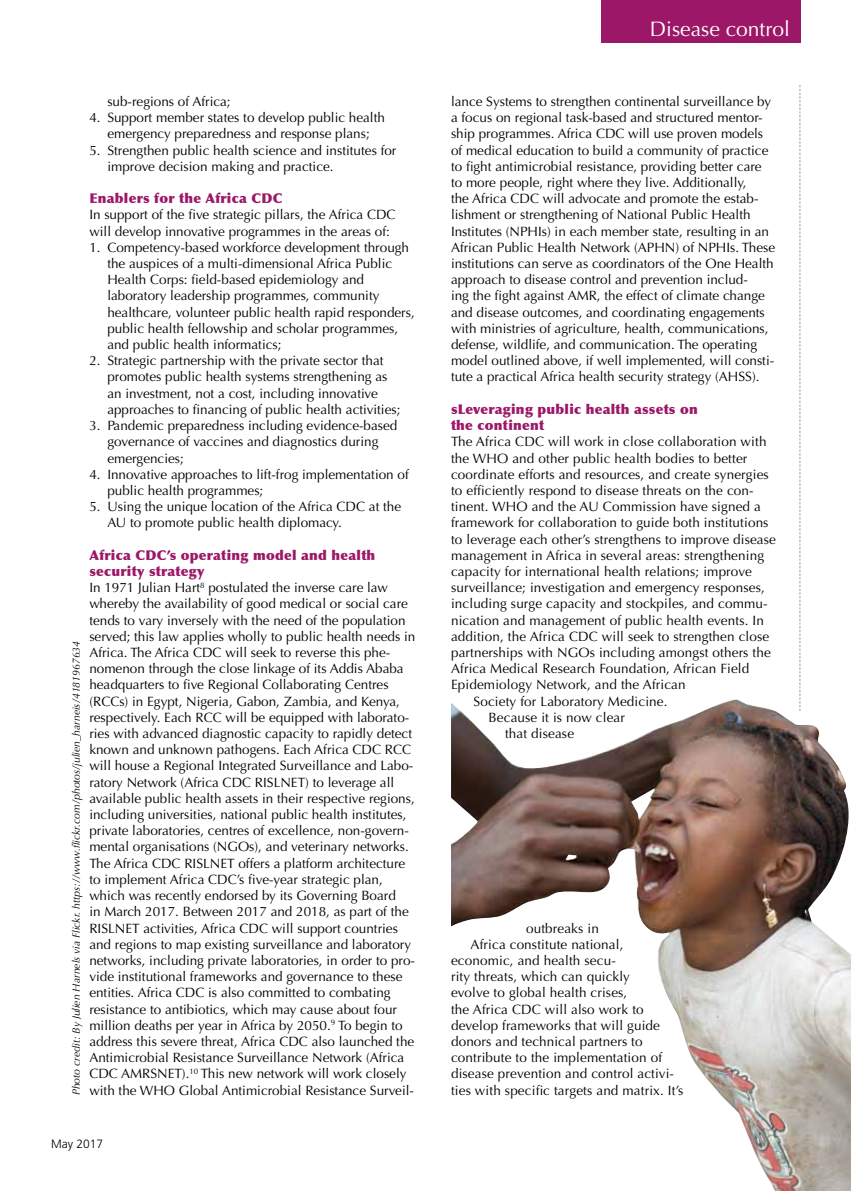
<style>
.page{position:relative;width:851px;height:1191px;background:#fff}
.page>*{position:absolute;margin:0;border:0;box-sizing:border-box;transform-origin:0 0}
.t1{font:21px "Optima";color:#fff}
.t2{font:13.5px/16.2px "Optima";color:#000}
.t3{font:900 13.5px/16.2px "Optima";letter-spacing:.02em;color:#9c1767}
.t4{font:300 12px "Frutiger LT Std";color:#000}
.t5{font:italic 10.5px "Optima";color:#000}
.s1{font-weight:900;color:#9c1767}
</style>
<div class="page">
<svg style="left:799px;top:85px;width:1px;height:614px"></svg>
<div style="left:600px;top:0;width:200px;height:43px;background:#9c1767"></div>
<img style="left:451px;top:699px;width:399px;height:492px">
<p class="t2" style="left:107px;top:93px;width:125px">sub-regions of Africa;</p>
<p class="t2" style="left:89px;top:110px;width:297px;text-align:center">4. Support member states to develop public health emergency preparedness and response plans;</p>
<p class="t2" style="left:107px;top:142px;width:290px;text-indent:-18px">5. Strengthen public health science and institutes for improve decision making and practice.</p>
<p class="t3" style="left:89px;top:190px;width:195px">Enablers for the Africa CDC</p>
<p class="t2" style="left:89px;top:207px;width:308px">In support of the five strategic pillars, the Africa CDC will develop innovative programmes in the areas of:</p>
<p class="t2" style="left:107px;top:239px;width:309px;text-indent:-18px">1. Competency-based workforce development through the auspices of a multi-dimensional Africa Public Health Corps: field-based epidemiology and laboratory leadership programmes, community healthcare, volunteer public health rapid responders, public health fellowship and scholar programmes, and public health informatics;</p>
<p class="t2" style="left:107px;top:353px;width:294px;text-indent:-18px">2. Strategic partnership with the private sector that promotes public health systems strengthening as an investment, not a cost, including innovative approaches to financing of public health activities;</p>
<p class="t2" style="left:107px;top:417px;width:291px;text-indent:-18px">3. Pandemic preparedness including evidence-based governance of vaccines and diagnostics during emergencies;</p>
<p class="t2" style="left:107px;top:466px;width:303px;text-indent:-18px">4. Innovative approaches to lift-frog implementation of public health programmes;</p>
<p class="t2" style="left:107px;top:498px;width:295px;text-indent:-18px">5. Using the unique location of the Africa CDC at the<br>AU to promote public health diplomacy.</p>
<p class="t2" style="left:89px;top:547px;width:327px"><span class="s1">Africa CDC’s operating model and health security strategy<br></span>In 1971 Julian Hart<sup>8</sup> postulated the inverse care law whereby the availability of good medical or social care tends to vary inversely with the need of the population served; this law applies wholly to public health needs in Africa. The Africa CDC will seek to reverse this phe&shy;nomenon through the close linkage of its Addis Ababa headquarters to five Regional Collaborating Centres (RCCs) in Egypt, Nigeria, Gabon, Zambia, and Kenya, respectively. Each RCC will be equipped with laborato&shy;ries with advanced diagnostic capacity to rapidly detect known and unknown pathogens. Each Africa CDC RCC will house a Regional Integrated Surveillance and Labo&shy;ratory Network (Africa CDC RISLNET) to leverage all available public health assets in their respective regions, including universities, national public health institutes, private laboratories, centres of excellence, non-govern&shy;mental organisations (NGOs), and veterinary networks.<br>The Africa CDC RISLNET offers a platform architecture to implement Africa CDC’s five-year strategic plan, which was recently endorsed by its Governing Board<br>in March 2017. Between 2017 and 2018, as part of the RISLNET activities, Africa CDC will support countries and regions to map existing surveillance and laboratory networks, including private laboratories, in order to pro&shy;vide institutional frameworks and governance to these entities. Africa CDC is also committed to combating resistance to antibiotics, which may cause about four million deaths per year in Africa by 2050.<sup>9</sup> To begin to address this severe threat, Africa CDC also launched the Antimicrobial Resistance Surveillance Network (Africa CDC AMRSNET).<sup>10</sup> This new network will work closely with the WHO Global Antimicrobial Resistance Surveil-</p>
<p class="t5" style="left:70px;top:1095px;width:456px;rotate:-90deg">Photo credit: By Julien Harnels via Flickr. https://www.flickr.com/photos/julien_harneis/4181967634</p>
<p class="t4" style="left:51px;top:1136px;width:54px">May 2017</p>
<h1 class="t1" style="left:649px;top:17px;width:142px">Disease control</h1>
<h1 class="t1" style="left:723px;top:17px;width:67px">Feature</h1>
<p class="t2" style="left:451px;top:93px;width:325px">lance Systems to strengthen continental surveillance by a focus on regional task-based and structured mentor&shy;ship programmes. Africa CDC will use proven models of medical education to build a community of practice to fight antimicrobial resistance, providing better care to more people, right where they live. Additionally,<br>the Africa CDC will advocate and promote the estab&shy;lishment or strengthening of National Public Health Institutes (NPHIs) in each member state, resulting in an African Public Health Network (APHN) of NPHIs. These institutions can serve as coordinators of the One Health approach to disease control and prevention includ-<br>ing the fight against AMR, the effect of climate change and disease outcomes, and coordinating engagements with ministries of agriculture, health, communications, defense, wildlife, and communication. The operating model outlined above, if well implemented, will consti&shy;tute a practical Africa health security strategy (AHSS).</p>
<p class="t3" style="left:451px;top:401px;width:248px">sLeveraging public health assets on the continent</p>
<p class="t2" style="left:451px;top:434px;width:317px">The Africa CDC will work in close collaboration with</p>
<p class="t2" style="left:451px;top:450px;width:298px">the WHO and other public health bodies to better</p>
<p class="t2" style="left:451px;top:466px;width:319px">coordinate efforts and resources, and create synergies</p>
<p class="t2" style="left:451px;top:482px;width:304px">to efficiently respond to disease threats on the con-</p>
<p class="t2" style="left:451px;top:498px;width:311px">tinent. WHO and the AU Commission have signed a</p>
<p class="t2" style="left:451px;top:515px;width:319px">framework for collaboration to guide both institutions</p>
<p class="t2" style="left:451px;top:531px;width:326px">to leverage each other’s strengthens to improve disease</p>
<p class="t2" style="left:451px;top:547px;width:314px">management in Africa in several areas: strengthening</p>
<p class="t2" style="left:451px;top:563px;width:302px">capacity for international health relations; improve</p>
<p class="t2" style="left:451px;top:579px;width:315px">surveillance; investigation and emergency responses,</p>
<p class="t2" style="left:451px;top:596px;width:318px">including surge capacity and stockpiles, and commu-</p>
<p class="t2" style="left:451px;top:612px;width:314px">nication and management of public health events. In</p>
<p class="t2" style="left:451px;top:628px;width:320px">addition, the Africa CDC will seek to strengthen close</p>
<p class="t2" style="left:451px;top:644px;width:321px">partnerships with NGOs including amongst others the</p>
<p class="t2" style="left:451px;top:660px;width:300px">Africa Medical Research Foundation, African Field</p>
<p class="t2" style="left:451px;top:677px;width:236px">Epidemiology Network, and the African</p>
<p class="t2" style="left:473px;top:693px;width:195px">Society for Laboratory Medicine.</p>
<p class="t2" style="left:488px;top:709px;width:138px">Because it is now clear</p>
<p class="t2" style="left:505px;top:725px;width:71px">that disease</p>
<p class="t2" style="left:526px;top:920px;width:74px">outbreaks in</p>
<p class="t2" style="left:470px;top:936px;width:154px">Africa constitute national,</p>
<p class="t2" style="left:451px;top:952px;width:166px">economic, and health secu-</p>
<p class="t2" style="left:451px;top:968px;width:180px">rity threats, which can quickly</p>
<p class="t2" style="left:451px;top:984px;width:178px">evolve to global health crises,</p>
<p class="t2" style="left:451px;top:1001px;width:194px">the Africa CDC will also work to</p>
<p class="t2" style="left:451px;top:1017px;width:210px">develop frameworks that will guide</p>
<p class="t2" style="left:451px;top:1033px;width:193px">donors and technical partners to</p>
<p class="t2" style="left:451px;top:1049px;width:212px">contribute to the implementation of</p>
<p class="t2" style="left:451px;top:1065px;width:224px">disease prevention and control activi-</p>
<p class="t2" style="left:451px;top:1082px;width:234px">ties with specific targets and matrix. It’s</p>
</div>
